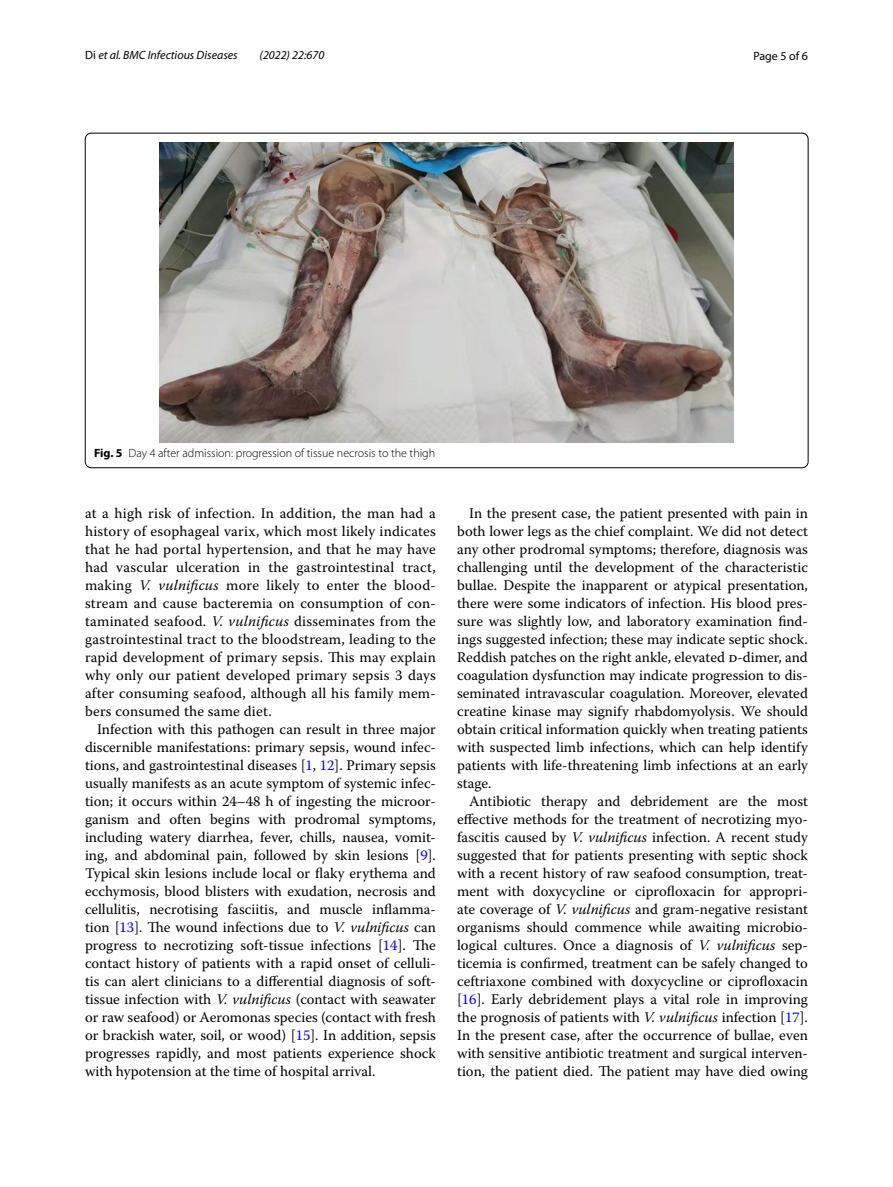
<style>
.page{position:relative;width:893px;height:1187px;background:#fff}
.page>*{position:absolute;margin:0;border:0;box-sizing:border-box;transform-origin:0 0}
.t1{font:14.7px/18px "Warnock Pro";color:#000;text-align:justify}
.t2{font:300 12px "Myriad Pro";color:#000}
.t3{font:italic 12px "Myriad Pro";color:#000}
.t4{font:12px "Myriad Pro";color:#000}
.s1{font-style:normal}
.s2{font-weight:700}
.s3{font-style:italic}
.s4{color:#00f}
</style>
<div class="page">
<img style="left:160px;top:142px;width:574px;height:300px">
<p class="t3" style="left:85px;top:48px;width:154px"><span class="s1">Di</span> et al. BMC Infectious Diseases</p>
<p class="t3" style="left:260px;top:48px;width:66px">(2022) 22:670</p>
<p class="t4" style="left:753px;top:48px;width:56px">Page 5 of 6</p>
<p class="t2" style="left:94px;top:446px;width:342px"><span class="s2">Fig. 5</span> Day 4 after admission: progression of tissue necrosis to the thigh</p>
<p class="t1" style="left:85px;top:504px;width:352px">at a high risk of infection. In addition, the man had a history of esophageal varix, which most likely indicates that he had portal hypertension, and that he may have had vascular ulceration in the gastrointestinal tract, making <span class="s3">V. vulnificus</span> more likely to enter the blood&shy;stream and cause bacteremia on consumption of con&shy;taminated seafood. <span class="s3">V. vulnificus</span> disseminates from the gastrointestinal tract to the bloodstream, leading to the rapid development of primary sepsis. This may explain why only our patient developed primary sepsis 3 days after consuming seafood, although all his family mem&shy;bers consumed the same diet.</p>
<p class="t1" style="left:85px;top:720px;width:352px;text-indent:12px">Infection with this pathogen can result in three major discernible manifestations: primary sepsis, wound infec&shy;tions, and gastrointestinal diseases [<span class="s4">1</span>, <span class="s4">12</span>]. Primary sepsis usually manifests as an acute symptom of systemic infec&shy;tion; it occurs within 24–48 h of ingesting the microor&shy;ganism and often begins with prodromal symptoms, including watery diarrhea, fever, chills, nausea, vomit&shy;ing, and abdominal pain, followed by skin lesions [<span class="s4">9</span>].<br>Typical skin lesions include local or flaky erythema and ecchymosis, blood blisters with exudation, necrosis and cellulitis, necrotising fasciitis, and muscle inflamma&shy;tion [<span class="s4">13</span>]. The wound infections due to <span class="s3">V. vulnificus</span> can progress to necrotizing soft-tissue infections [<span class="s4">14</span>]. The contact history of patients with a rapid onset of celluli&shy;tis can alert clinicians to a differential diagnosis of soft&shy;tissue infection with <span class="s3">V. vulnificus</span> (contact with seawater or raw seafood) or Aeromonas species (contact with fresh or brackish water, soil, or wood) [<span class="s4">15</span>]. In addition, sepsis progresses rapidly, and most patients experience shock with hypotension at the time of hospital arrival.</p>
<p class="t1" style="left:457px;top:504px;width:352px;text-indent:12px">In the present case, the patient presented with pain in both lower legs as the chief complaint. We did not detect any other prodromal symptoms; therefore, diagnosis was challenging until the development of the characteristic bullae. Despite the inapparent or atypical presentation, there were some indicators of infection. His blood pres&shy;sure was slightly low, and laboratory examination find&shy;ings suggested infection; these may indicate septic shock.<br>Reddish patches on the right ankle, elevated d-dimer, and coagulation dysfunction may indicate progression to dis&shy;seminated intravascular coagulation. Moreover, elevated creatine kinase may signify rhabdomyolysis. We should obtain critical information quickly when treating patients with suspected limb infections, which can help identify patients with life-threatening limb infections at an early stage.</p>
<p class="t1" style="left:457px;top:791px;width:352px;text-indent:12px">Antibiotic therapy and debridement are the most effective methods for the treatment of necrotizing myo&shy;fascitis caused by <span class="s3">V. vulnificus</span> infection. A recent study suggested that for patients presenting with septic shock with a recent history of raw seafood consumption, treat&shy;ment with doxycycline or ciprofloxacin for appropri&shy;ate coverage of <span class="s3">V. vulnificus</span> and gram-negative resistant organisms should commence while awaiting microbio&shy;logical cultures. Once a diagnosis of <span class="s3">V. vulnificus</span> sep&shy;ticemia is confirmed, treatment can be safely changed to ceftriaxone combined with doxycycline or ciprofloxacin [<span class="s4">16</span>]. Early debridement plays a vital role in improving the prognosis of patients with <span class="s3">V. vulnificus</span> infection [<span class="s4">17</span>].<br>In the present case, after the occurrence of bullae, even with sensitive antibiotic treatment and surgical interven&shy;tion, the patient died. The patient may have died owing</p>
</div>
